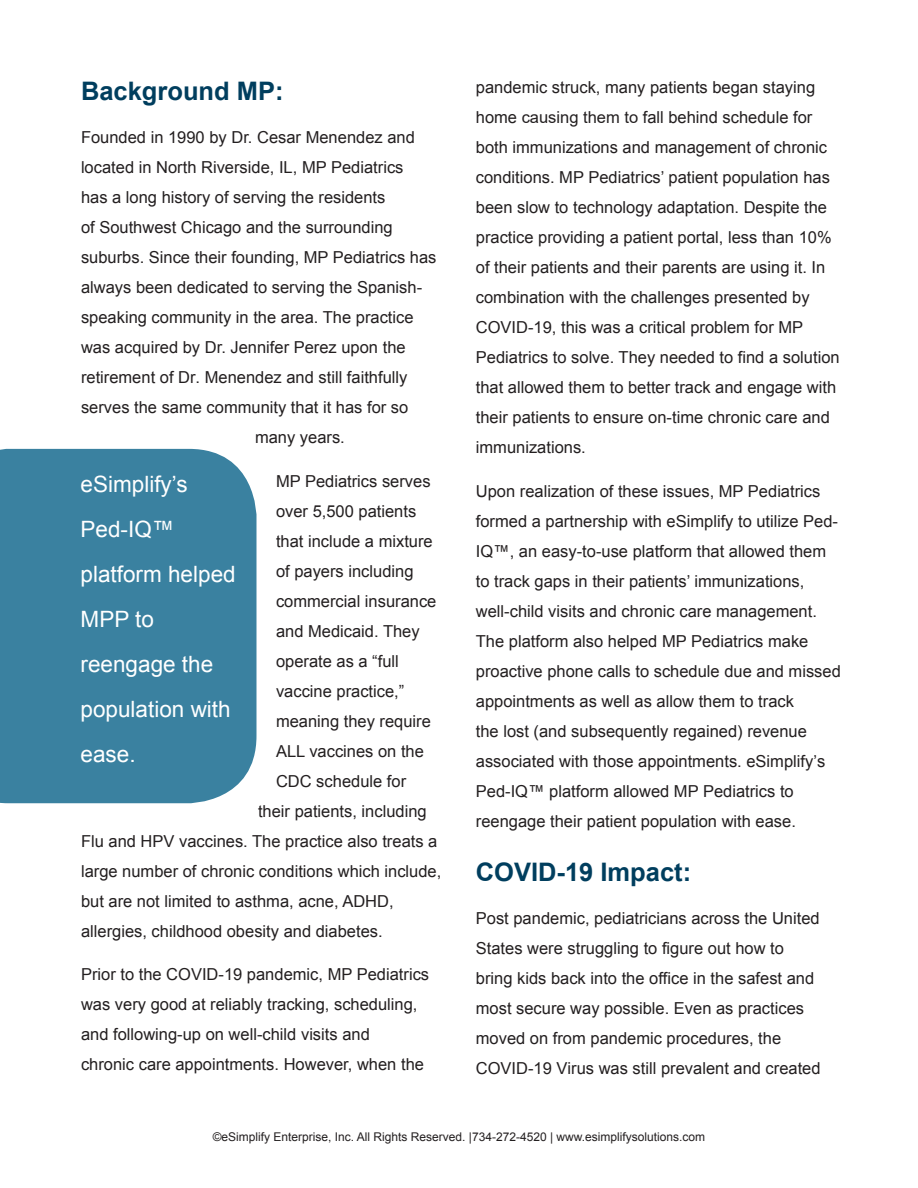
<style>
.page{position:relative;width:918px;height:1188px;background:#fff}
.page>*{position:absolute;margin:0;border:0;box-sizing:border-box;transform-origin:0 0}
.Text{font:700 25.5px "Arial";color:#003e5e}
.Text-2{font:22.5px/45px "Arial";color:#fff}
.Text-3{font:16.5px/30px "Arial";color:#231f20}
.Text-4{font:12px "Arial";color:#231f20}
</style>
<div class="page">
<div style="left:0;top:449px;width:256px;height:354px;background:#3a81a0"></div>
<p class="Text" style="left:81px;top:74px;width:204px">Background MP:</p>
<p class="Text-3" style="left:81px;top:122px;width:335px">Founded in 1990 by Dr. Cesar Menendez and</p>
<p class="Text-3" style="left:81px;top:152px;width:324px">located in North Riverside, IL, MP Pediatrics</p>
<p class="Text-3" style="left:81px;top:182px;width:306px">has a long history of serving the residents</p>
<p class="Text-3" style="left:81px;top:212px;width:313px">of Southwest Chicago and the surrounding</p>
<p class="Text-3" style="left:81px;top:242px;width:357px">suburbs. Since their founding, MP Pediatrics has</p>
<p class="Text-3" style="left:81px;top:272px;width:343px">always been dedicated to serving the Spanish-</p>
<p class="Text-3" style="left:81px;top:302px;width:334px">speaking community in the area. The practice</p>
<p class="Text-3" style="left:81px;top:332px;width:326px">was acquired by Dr. Jennifer Perez upon the</p>
<p class="Text-3" style="left:81px;top:362px;width:328px">retirement of Dr. Menendez and still faithfully</p>
<p class="Text-3" style="left:81px;top:392px;width:329px">serves the same community that it has for so</p>
<p class="Text-3" style="left:255px;top:422px;width:91px">many years.</p>
<p class="Text-3" style="left:276px;top:466px;width:156px">MP Pediatrics serves</p>
<p class="Text-3" style="left:276px;top:496px;width:142px">over 5,500 patients</p>
<p class="Text-3" style="left:276px;top:526px;width:158px">that include a mixture</p>
<p class="Text-3" style="left:276px;top:556px;width:139px">of payers including</p>
<p class="Text-3" style="left:276px;top:586px;width:162px">commercial insurance</p>
<p class="Text-3" style="left:276px;top:616px;width:145px">and Medicaid. They</p>
<p class="Text-3" style="left:276px;top:646px;width:124px">operate as a “full</p>
<p class="Text-3" style="left:276px;top:676px;width:130px">vaccine practice,”</p>
<p class="Text-3" style="left:276px;top:706px;width:156px">meaning they require</p>
<p class="Text-3" style="left:276px;top:736px;width:149px">ALL vaccines on the</p>
<p class="Text-3" style="left:276px;top:766px;width:132px">CDC schedule for</p>
<p class="Text-3" style="left:258px;top:796px;width:170px">their patients, including</p>
<p class="Text-3" style="left:81px;top:826px;width:358px">Flu and HPV vaccines. The practice also treats a</p>
<p class="Text-3" style="left:81px;top:856px;width:362px">large number of chronic conditions which include,</p>
<p class="Text-3" style="left:81px;top:886px;width:314px">but are not limited to asthma, acne, ADHD,</p>
<p class="Text-3" style="left:81px;top:916px;width:303px">allergies, childhood obesity and diabetes.</p>
<p class="Text-3" style="left:81px;top:959px;width:350px">Prior to the COVID-19 pandemic, MP Pediatrics was very good at reliably tracking, scheduling, and following-up on well-child visits and<br>chronic care appointments. However, when the</p>
<p class="Text-2" style="left:81px;top:462px;width:157px">eSimplify’s<br>Ped-IQ™ platform helped<br>MPP to reengage the population with ease.</p>
<p class="Text-3" style="left:476px;top:72px;width:365px">pandemic struck, many patients began staying home causing them to fall behind schedule for both immunizations and management of chronic conditions. MP Pediatrics’ patient population has been slow to technology adaptation. Despite the practice providing a patient portal, less than 10% of their patients and their parents are using it. In combination with the challenges presented by COVID-19, this was a critical problem for MP Pediatrics to solve. They needed to find a solution that allowed them to better track and engage with their patients to ensure on-time chronic care and immunizations.</p>
<p class="Text-3" style="left:476px;top:476px;width:367px">Upon realization of these issues, MP Pediatrics formed a partnership with eSimplify to utilize Ped-IQ™, an easy-to-use platform that allowed them to track gaps in their patients’ immunizations, well-child visits and chronic care management.<br>The platform also helped MP Pediatrics make proactive phone calls to schedule due and missed appointments as well as allow them to track<br>the lost (and subsequently regained) revenue associated with those appointments. eSimplify’s Ped-IQ™ platform allowed MP Pediatrics to reengage their patient population with ease.</p>
<p class="Text" style="left:476px;top:855px;width:217px">COVID-19 Impact:</p>
<p class="Text-3" style="left:476px;top:903px;width:346px">Post pandemic, pediatricians across the United States were struggling to figure out how to bring kids back into the office in the safest and most secure way possible. Even as practices moved on from pandemic procedures, the COVID-19 Virus was still prevalent and created</p>
<p class="Text-4" style="left:213px;top:1129px;width:494px">©eSimplify Enterprise, Inc. All Rights Reserved. |734-272-4520 | www.esimplifysolutions.com</p>
</div>
